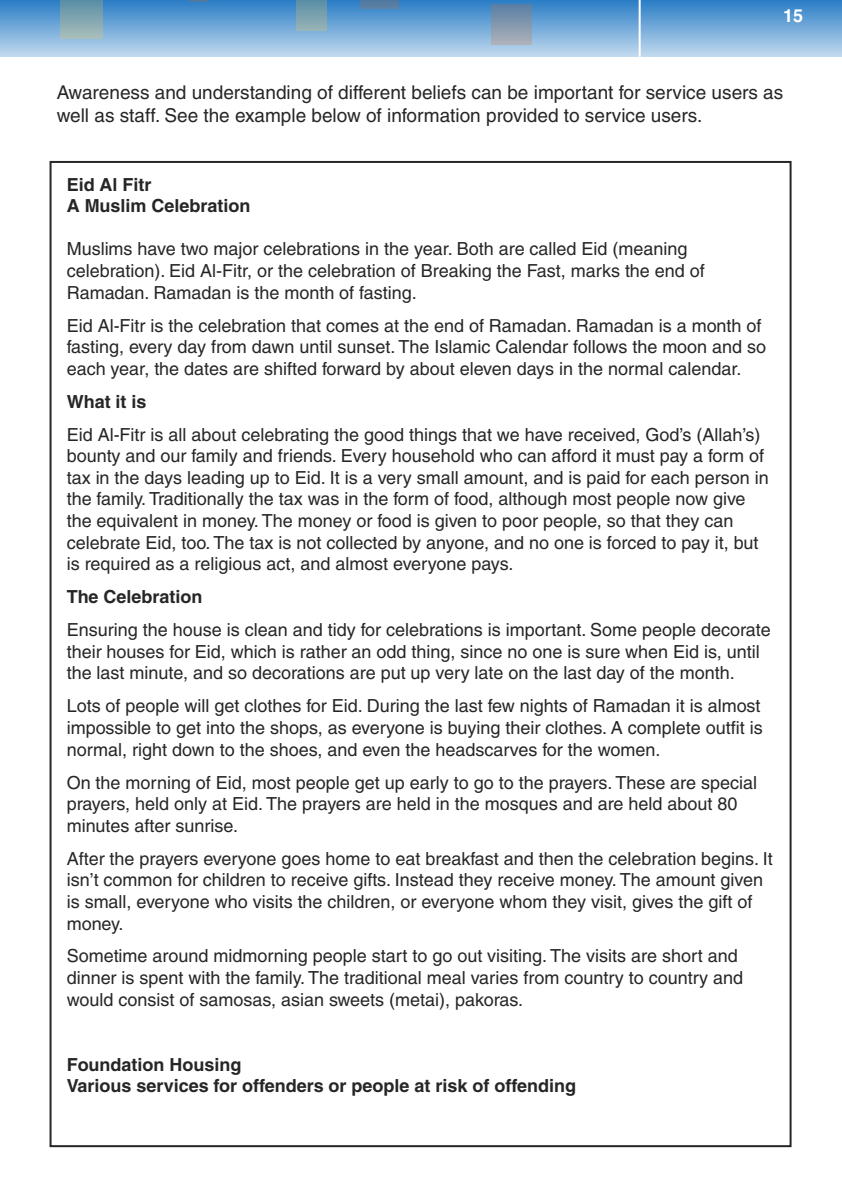
<style>
.page{position:relative;width:842px;height:1191px;background:#fff}
.page>*{position:absolute;margin:0;border:0;box-sizing:border-box;transform-origin:0 0}
.t1{font:19px/22.8px "Helvetica";color:#272627}
.t2{font:18px/21.6px "Helvetica";color:#272627}
.t3{font:700 18px/21.6px "Helvetica";color:#272627}
.t4{font:700 18px "Helvetica";color:#fff}
</style>
<div class="page">
<div style="left:0;top:0;width:842px;height:57px;background:linear-gradient(to bottom,#2a7dc5,#c4daef)"></div>
<hr style="left:639px;top:0;width:2px;height:57px;background:#fff">
<img style="left:61px;top:0;width:42px;height:38px">
<img style="left:296px;top:0;width:30px;height:30px">
<svg style="left:190px;top:0;width:18px;height:1px"></svg>
<img style="left:491px;top:4px;width:40px;height:41px">
<img style="left:361px;top:0;width:38px;height:9px">
<p class="t4" style="left:783px;top:9px;width:21px">15</p>
<p class="t1" style="left:57px;top:82px;width:728px">Awareness and understanding of different beliefs can be important for service users as well as staff. See the example below of information provided to service users.</p>
<p class="t3" style="left:67px;top:175px;width:185px">Eid Al Fitr<br>A Muslim Celebration</p>
<p class="t2" style="left:67px;top:240px;width:640px">Muslims have two major celebrations in the year. Both are called Eid (meaning celebration). Eid Al-Fitr, or the celebration of Breaking the Fast, marks the end of<br>Ramadan. Ramadan is the month of fasting.</p>
<p class="t2" style="left:67px;top:316px;width:701px">Eid Al-Fitr is the celebration that comes at the end of Ramadan. Ramadan is a month of fasting, every day from dawn until sunset. The Islamic Calendar follows the moon and so each year, the dates are shifted forward by about eleven days in the normal calendar.</p>
<p class="t3" style="left:67px;top:392px;width:81px">What it is</p>
<p class="t2" style="left:67px;top:425px;width:704px">Eid Al-Fitr is all about celebrating the good things that we have received, God’s (Allah’s) bounty and our family and friends. Every household who can afford it must pay a form of tax in the days leading up to Eid. It is a very small amount, and is paid for each person in the family. Traditionally the tax was in the form of food, although most people now give the equivalent in money. The money or food is given to poor people, so that they can celebrate Eid, too. The tax is not collected by anyone, and no one is forced to pay it, but is required as a religious act, and almost everyone pays.</p>
<p class="t3" style="left:67px;top:588px;width:137px">The Celebration</p>
<p class="t2" style="left:67px;top:621px;width:706px">Ensuring the house is clean and tidy for celebrations is important. Some people decorate their houses for Eid, which is rather an odd thing, since no one is sure when Eid is, until the last minute, and so decorations are put up very late on the last day of the month.</p>
<p class="t2" style="left:67px;top:697px;width:698px;text-align:justify">Lots of people will get clothes for Eid. During the last few nights of Ramadan it is almost impossible to get into the shops, as everyone is buying their clothes. A complete outfit is normal, right down to the shoes, and even the headscarves for the women.</p>
<p class="t2" style="left:67px;top:773px;width:692px">On the morning of Eid, most people get up early to go to the prayers. These are special prayers, held only at Eid. The prayers are held in the mosques and are held about 80 minutes after sunrise.</p>
<p class="t2" style="left:67px;top:849px;width:708px">After the prayers everyone goes home to eat breakfast and then the celebration begins. It isn’t common for children to receive gifts. Instead they receive money. The amount given is small, everyone who visits the children, or everyone whom they visit, gives the gift of money.</p>
<p class="t2" style="left:67px;top:947px;width:678px">Sometime around midmorning people start to go out visiting. The visits are short and dinner is spent with the family. The traditional meal varies from country to country and would consist of samosas, asian sweets (metai), pakoras.</p>
<p class="t3" style="left:67px;top:1055px;width:511px">Foundation Housing<br>Various services for offenders or people at risk of offending</p>
</div>
